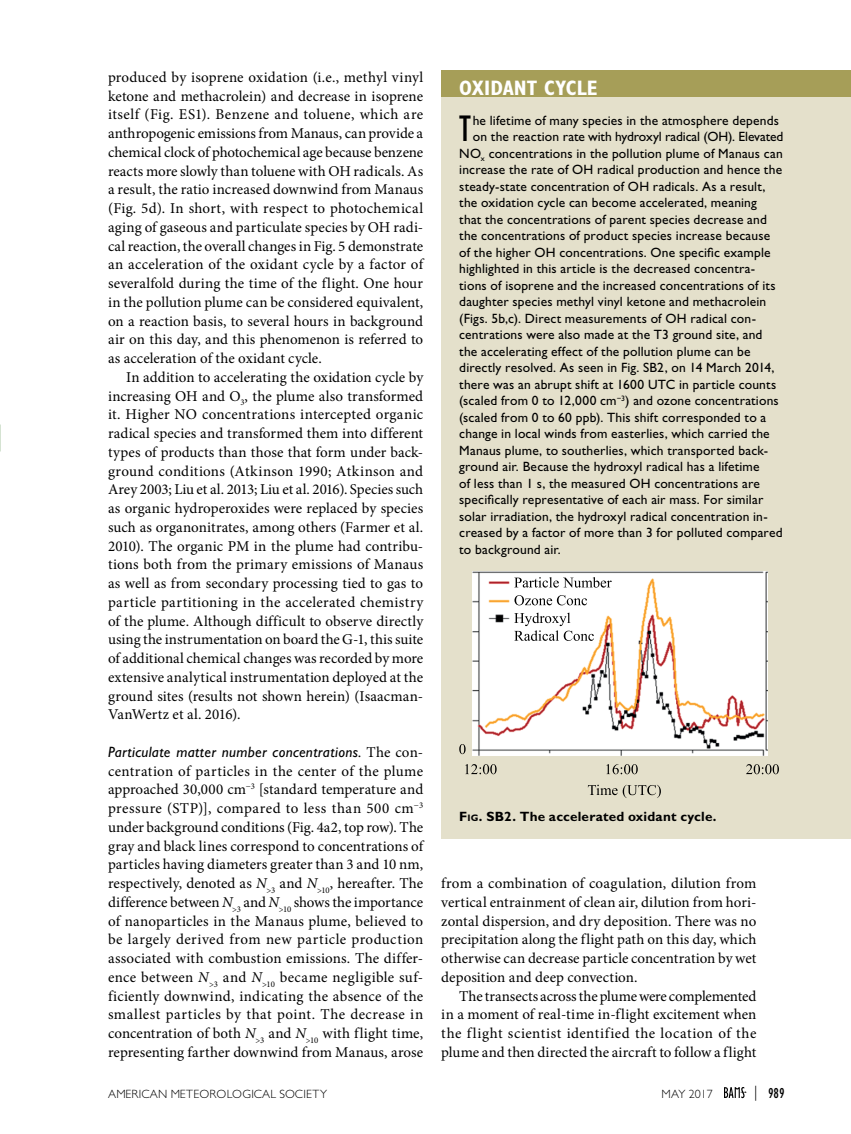
<style>
.page{position:relative;width:851px;height:1134px;background:#fff}
.page>*{position:absolute;margin:0;border:0;box-sizing:border-box;transform-origin:0 0}
.Sidebar_First_Paragr{font:condensed 38.25px "Gill Sans Std";color:#000}
.t1{font:700 condensed 21px "Gill Sans Std";color:#fff}
.Body_Text{font:15px/18.8px "Minion Pro";letter-spacing:.005em;color:#000;text-align:justify}
.First_Paragraph_w_it{font:15px/18.8px "Minion Pro";color:#000;text-align:justify}
.t2{font:condensed 15px "Gill Sans Std";color:#000}
.Sidebar_First_Paragr-2{font:13.5px "Gill Sans Std";letter-spacing:.015em;color:#000}
.Sidebar_First_Paragr-3{font:13.5px "Gill Sans Std";letter-spacing:-.005em;color:#000}
.Caption__figure{font:700 13.5px "Gill Sans Std";letter-spacing:.015em;color:#000}
.t3{font:300 12px "Gill Sans Std";letter-spacing:.02em;color:#000}
.s1{font-family:"Gill Sans Std";font-style:italic}
.s2{font-style:italic}
.s3{font-style:inherit}
.s4{font-size:9.45px}
.s5{font-weight:300;font-stretch:normal}
</style>
<div class="page">
<div style="left:441px;top:71px;width:409px;height:768px;background:#e4e0cb"></div>
<div style="left:441px;top:70px;width:409px;height:28px;background:#a69e58"></div>
<img style="left:472px;top:571px;width:295px;height:185px">
<svg style="left:588px;top:785px;width:73px;height:13px"></svg>
<svg style="left:465px;top:764px;width:172px;height:10px"></svg>
<svg style="left:746px;top:764px;width:32px;height:10px"></svg>
<svg style="left:459px;top:744px;width:6px;height:10px"></svg>
<svg style="left:514px;top:577px;width:97px;height:11px"></svg>
<svg style="left:514px;top:595px;width:73px;height:10px"></svg>
<svg style="left:514px;top:613px;width:80px;height:28px;background:#d6d6d6"></svg>
<svg style="left:724px;top:1087px;width:22px;height:11px"></svg>
<p class="Body_Text" style="left:108px;top:68px;width:317px">produced by isoprene oxidation (i.e., methyl vinyl ketone and methacrolein) and decrease in isoprene itself (Fig. ES1). Benzene and toluene, which are anthropogenic emissions from Manaus, can provide a chemical clock of photochemical age because benzene reacts more slowly than toluene with OH radicals. As a result, the ratio increased downwind from Manaus (Fig. 5d). In short, with respect to photochemical aging of gaseous and particulate species by OH radi&shy;cal reaction, the overall changes in Fig. 5 demonstrate an acceleration of the oxidant cycle by a factor of severalfold during the time of the flight. One hour in the pollution plume can be considered equivalent, on a reaction basis, to several hours in background air on this day, and this phenomenon is referred to as acceleration of the oxidant cycle.</p>
<p class="Body_Text" style="left:108px;top:368px;width:317px;text-indent:18px">In addition to accelerating the oxidation cycle by increasing OH and O<sub>3</sub>, the plume also transformed it. Higher NO concentrations intercepted organic radical species and transformed them into different types of products than those that form under back&shy;ground conditions (Atkinson 1990; Atkinson and Arey 2003; Liu et al. 2013; Liu et al. 2016). Species such as organic hydroperoxides were replaced by species such as organonitrates, among others (Farmer et al.<br>2010). The organic PM in the plume had contribu&shy;tions both from the primary emissions of Manaus as well as from secondary processing tied to gas to particle partitioning in the accelerated chemistry of the plume. Although difficult to observe directly using the instrumentation on board the G-1, this suite of additional chemical changes was recorded by more extensive analytical instrumentation deployed at the ground sites (results not shown herein) (Isaacman-VanWertz et al. 2016).</p>
<p class="First_Paragraph_w_it" style="left:108px;top:743px;width:317px"><span class="s1">Particulate matter number concentrations.</span> The con&shy;centration of particles in the center of the plume approached 30,000 cm<sup>−3</sup> [standard temperature and pressure (STP)], compared to less than 500 cm<sup>−3 </sup>under background conditions (Fig. 4a2, top row). The gray and black lines correspond to concentrations of particles having diameters greater than 3 and 10 nm, respectively, denoted as <span class="s2">N</span><sub>&gt;3</sub> and <span class="s2">N</span><sub>&gt;10</sub>, hereafter. The difference between <span class="s2">N</span><sub>&gt;3</sub> and <span class="s2">N</span><sub>&gt;10</sub> shows the importance of nanoparticles in the Manaus plume, believed to be largely derived from new particle production associated with combustion emissions. The differ&shy;ence between <span class="s2">N</span><sub>&gt;3</sub> and <span class="s2">N</span><sub>&gt;10</sub> became negligible suf&shy;ficiently downwind, indicating the absence of the smallest particles by that point. The decrease in concentration of both <span class="s2">N</span><sub>&gt;3</sub> and <span class="s2">N</span><sub>&gt;10</sub> with flight time, representing farther downwind from Manaus, arose</p>
<p class="t1" style="left:459px;top:76px;width:140px">OXIDANT CYCLE</p>
<p class="Sidebar_First_Paragr" style="left:459px;top:108px;width:13px">T</p>
<p class="Sidebar_First_Paragr-2" style="left:472px;top:112px;width:308px">he lifetime of many species in the atmosphere depends</p>
<p class="Sidebar_First_Paragr-3" style="left:472px;top:129px;width:312px">on the reaction rate with hydroxyl radical (OH). Elevated</p>
<p class="Sidebar_First_Paragr-2" style="left:459px;top:145px;width:325px">NO<sub>x</sub> concentrations in the pollution plume of Manaus can</p>
<p class="Sidebar_First_Paragr-2" style="left:459px;top:162px;width:324px">increase the rate of OH radical production and hence the</p>
<p class="Sidebar_First_Paragr-2" style="left:459px;top:178px;width:308px">steady-state concentration of OH radicals. As a result,</p>
<p class="Sidebar_First_Paragr-2" style="left:459px;top:195px;width:299px">the oxidation cycle can become accelerated, meaning</p>
<p class="Sidebar_First_Paragr-2" style="left:459px;top:211px;width:309px">that the concentrations of parent species decrease and</p>
<p class="Sidebar_First_Paragr-2" style="left:459px;top:228px;width:312px">the concentrations of product species increase because</p>
<p class="Sidebar_First_Paragr-2" style="left:459px;top:244px;width:313px">of the higher OH concentrations. One specific example</p>
<p class="Sidebar_First_Paragr-2" style="left:459px;top:261px;width:297px">highlighted in this article is the decreased concentra-</p>
<p class="Sidebar_First_Paragr-2" style="left:459px;top:277px;width:318px">tions of isoprene and the increased concentrations of its</p>
<p class="Sidebar_First_Paragr-2" style="left:459px;top:294px;width:308px">daughter species methyl vinyl ketone and methacrolein</p>
<p class="Sidebar_First_Paragr-2" style="left:459px;top:310px;width:298px">(Figs. 5b,c). Direct measurements of OH radical con-</p>
<p class="Sidebar_First_Paragr-2" style="left:459px;top:327px;width:305px">centrations were also made at the T3 ground site, and</p>
<p class="Sidebar_First_Paragr-2" style="left:459px;top:343px;width:293px">the accelerating effect of the pollution plume can be</p>
<p class="Sidebar_First_Paragr-2" style="left:459px;top:360px;width:317px">directly resolved. As seen in Fig. SB2, on 14 March 2014,</p>
<p class="Sidebar_First_Paragr-2" style="left:459px;top:376px;width:318px">there was an abrupt shift at 1600 UTC in particle counts</p>
<p class="Sidebar_First_Paragr-2" style="left:459px;top:393px;width:321px">(scaled from 0 to 12,000 cm<sup>−3</sup>) and ozone concentrations</p>
<p class="Sidebar_First_Paragr-2" style="left:459px;top:409px;width:308px">(scaled from 0 to 60 ppb). This shift corresponded to a</p>
<p class="Sidebar_First_Paragr-2" style="left:459px;top:426px;width:312px">change in local winds from easterlies, which carried the</p>
<p class="Sidebar_First_Paragr-2" style="left:459px;top:442px;width:310px">Manaus plume, to southerlies, which transported back-</p>
<p class="Sidebar_First_Paragr-2" style="left:459px;top:459px;width:302px">ground air. Because the hydroxyl radical has a lifetime</p>
<p class="Sidebar_First_Paragr-2" style="left:459px;top:475px;width:302px">of less than 1 s, the measured OH concentrations are</p>
<p class="Sidebar_First_Paragr-2" style="left:459px;top:492px;width:305px">specifically representative of each air mass. For similar</p>
<p class="Sidebar_First_Paragr-2" style="left:459px;top:508px;width:310px">solar irradiation, the hydroxyl radical concentration in-</p>
<p class="Sidebar_First_Paragr-2" style="left:459px;top:525px;width:325px">creased by a factor of more than 3 for polluted compared</p>
<p class="Sidebar_First_Paragr-2" style="left:459px;top:541px;width:103px">to background air.</p>
<p class="Caption__figure" style="left:459px;top:808px;width:259px"><span class="s3">F</span><span class="s4">ig</span><span class="s3">.</span> SB2. The accelerated oxidant cycle.</p>
<p class="First_Paragraph_w_it" style="left:441px;top:874px;width:317px">from a combination of coagulation, dilution from vertical entrainment of clean air, dilution from hori&shy;zontal dispersion, and dry deposition. There was no precipitation along the flight path on this day, which otherwise can decrease particle concentration by wet deposition and deep convection.</p>
<p class="Body_Text" style="left:441px;top:986px;width:317px;text-indent:18px">The transects across the plume were complemented in a moment of real-time in-flight excitement when the flight scientist identified the location of the plume and then directed the aircraft to follow a flight</p>
<p class="t3" style="left:108px;top:1087px;width:220px">AMERICAN METEOROLOGICAL SOCIETY</p>
<p class="t3" style="left:661px;top:1087px;width:53px">MAY 2017</p>
<p class="t2" style="left:754px;top:1085px;width:32px"><span class="s5">|</span> 989</p>
</div>
